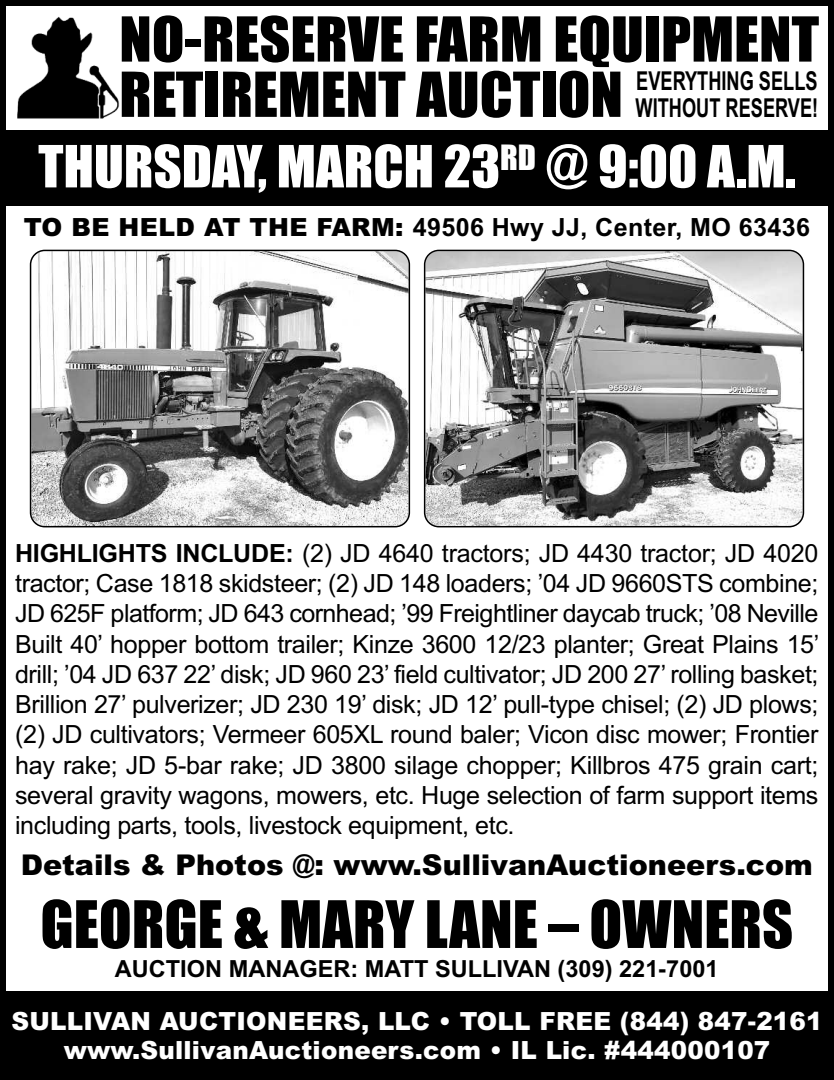
<style>
.page{position:relative;width:834px;height:1080px;background:#fff}
.page>*{position:absolute;margin:0;border:0;box-sizing:border-box;transform-origin:0 0}
.t1{font:60.3px "Impact";color:#000}
.t2{font:57.3px/55.2px "Impact";color:#000;scale:1.05 1}
.t3{font:53.7px "Impact";color:#fff}
.t4{font:900 28.8px "Arial";color:#000}
.t5{font:700 26.1px/26.4px "Arial";color:#000;scale:.7 1}
.t6{font:25.2px/30.3px "Arial";letter-spacing:-.015em;color:#000;text-align:justify}
.t7{font:900 25.2px/28.8px "Arial";letter-spacing:.01em;color:#fff;text-align:center}
.t8{font:700 25.2px "Arial";letter-spacing:.015em;color:#000}
.t9{font:700 23.4px "Arial";color:#000}
.s1{font-weight:900}
.s2{font-weight:700}
</style>
<div class="page">
<div style="left:0;top:0;width:834px;height:1070px;border:6px solid #000"></div>
<img style="left:17px;top:16px;width:102px;height:103px">
<div style="left:0;top:130px;width:834px;height:76px;background:#000"></div>
<div style="left:0;top:991px;width:834px;height:89px;background:#000"></div>
<img style="left:31px;top:251px;width:377px;height:275px;border-radius:14px">
<div style="left:30px;top:250px;width:380px;height:277px;border:3px solid #000;border-radius:15px"></div>
<img style="left:425px;top:251px;width:377px;height:275px;border-radius:14px">
<div style="left:424px;top:250px;width:380px;height:277px;border:3px solid #000;border-radius:15px"></div>
<h2 class="t2" style="left:119px;top:14px;width:668px">NO-RESERVE FARM EQUIPMENT<br>RETIREMENT AUCTION</h2>
<h3 class="t3" style="left:38px;top:137px;width:759px">THURSDAY, MARCH 23<sup>RD</sup> @ 9:00 A.M.</h3>
<p class="t8" style="left:24px;top:213px;width:787px"><span class="s1">TO BE HELD AT THE FARM:</span> 49506 Hwy JJ, Center, MO 63436</p>
<p class="t5" style="left:635px;top:68px;width:262px">EVERYTHING SELLS<br>WITHOUT RESERVE!</p>
<p class="t6" style="left:15px;top:538px;width:805px"><span class="s2">HIGHLIGHTS INCLUDE:</span> (2) JD 4640 tractors; JD 4430 tractor; JD 4020 tractor; Case 1818 skidsteer; (2) JD 148 loaders; ’04 JD 9660STS combine; JD 625F platform; JD 643 cornhead; ’99 Freightliner daycab truck; ’08 Neville Built 40’ hopper bottom trailer; Kinze 3600 12/23 planter; Great Plains 15’ drill; ’04 JD 637 22’ disk; JD 960 23’ field cultivator; JD 200 27’ rolling basket; Brillion 27’ pulverizer; JD 230 19’ disk; JD 12’ pull-type chisel; (2) JD plows; (2) JD cultivators; Vermeer 605XL round baler; Vicon disc mower; Frontier hay rake; JD 5-bar rake; JD 3800 silage chopper; Killbros 475 grain cart; several gravity wagons, mowers, etc. Huge selection of farm support items including parts, tools, livestock equipment, etc.</p>
<p class="t4" style="left:21px;top:848px;width:793px">Details &amp; Photos @: www.SullivanAuctioneers.com</p>
<h1 class="t1" style="left:40px;top:892px;width:754px">GEORGE &amp; MARY LANE – OWNERS</h1>
<p class="t9" style="left:115px;top:955px;width:605px">AUCTION MANAGER: MATT SULLIVAN (309) 221-7001</p>
<p class="t7" style="left:11px;top:1007px;width:812px">SULLIVAN AUCTIONEERS, LLC • TOLL FREE (844) 847-2161 www.SullivanAuctioneers.com • IL Lic. #444000107</p>
</div>
